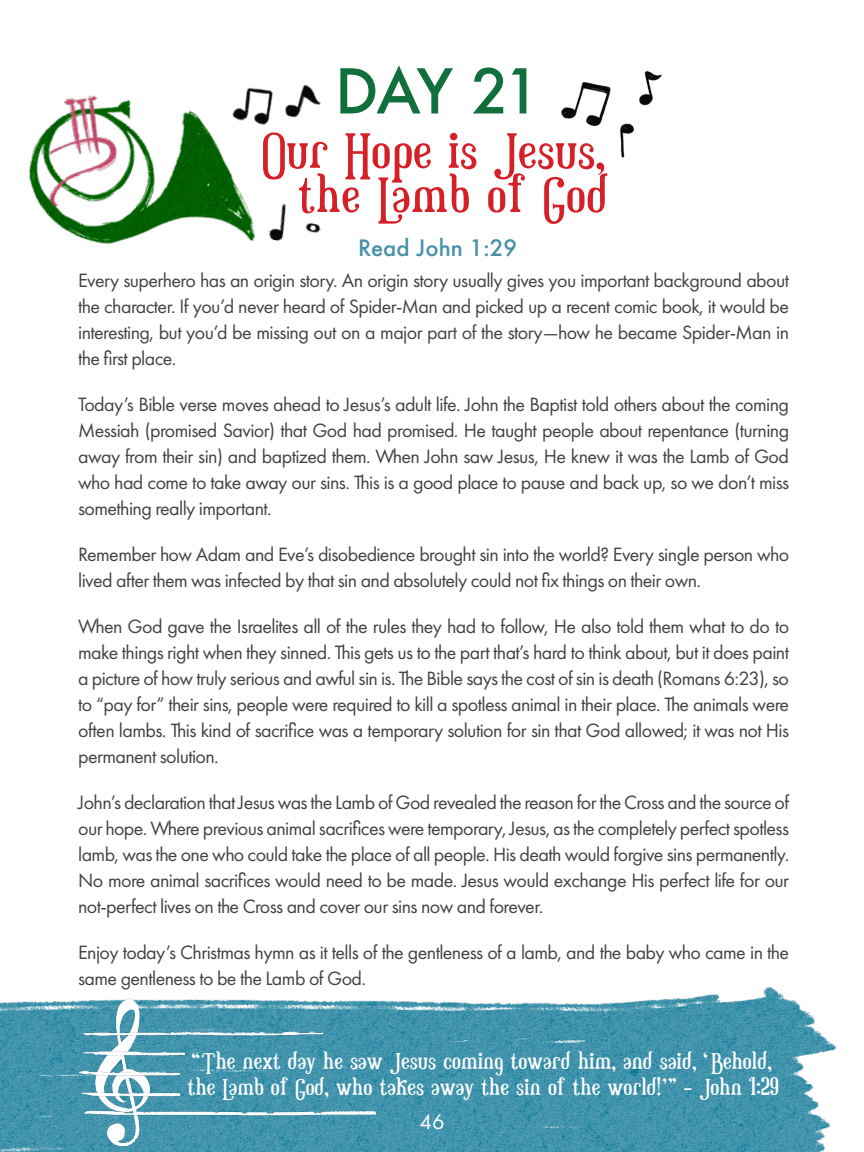
<style>
.page{position:relative;width:864px;height:1152px;background:#fff}
.page>*{position:absolute;margin:0;border:0;box-sizing:border-box;transform-origin:0 0}
.t1{font:66px "Little Baby";color:#d62028}
.t2{font:500 60px "Futura";color:#116f3b}
.t3{font:30px/26px "Little Baby";color:#fff;text-align:center}
.t4{font:500 22px "Futura";color:#4591a7}
.t5{font:22px "Futura PT";color:#fff}
.t6{font:20px/26px "Futura PT";letter-spacing:-.03em;color:#434343;text-align:justify}
</style>
<div class="page">
<img style="left:0;top:987px;width:837px;height:165px">
<img style="left:93px;top:994px;width:61px;height:151px">
<img style="left:78px;top:1105px;width:297px;height:17px">
<img style="left:78px;top:1087px;width:101px;height:12px">
<img style="left:78px;top:1065px;width:101px;height:20px">
<img style="left:78px;top:1046px;width:106px;height:17px">
<img style="left:78px;top:1022px;width:245px;height:20px">
<img style="left:29px;top:95px;width:227px;height:149px">
<img style="left:561px;top:71px;width:101px;height:87px">
<img style="left:268px;top:203px;width:53px;height:38px">
<img style="left:206px;top:84px;width:115px;height:82px">
<p class="t2" style="left:335px;top:50px;width:207px">DAY 21</p>
<p class="t1" style="left:262px;top:118px;width:345px">Our Hope is Jesus,</p>
<p class="t1" style="left:298px;top:162px;width:312px">the Lamb of God</p>
<p class="t4" style="left:358px;top:232px;width:160px">Read John 1:29</p>
<p class="t6" style="left:78px;top:268px;width:712px">Every superhero has an origin story. An origin story usually gives you important background about the character. If you’d never heard of Spider-Man and picked up a recent comic book, it would be interesting, but you’d be missing out on a major part of the story—how he became Spider-Man in the first place.</p>
<p class="t6" style="left:78px;top:392px;width:713px">Today’s Bible verse moves ahead to Jesus’s adult life. John the Baptist told others about the coming Messiah (promised Savior) that God had promised. He taught people about repentance (turning away from their sin) and baptized them. When John saw Jesus, He knew it was the Lamb of God who had come to take away our sins. This is a good place to pause and back up, so we don’t miss something really important.</p>
<p class="t6" style="left:78px;top:542px;width:712px">Remember how Adam and Eve’s disobedience brought sin into the world? Every single person who lived after them was infected by that sin and absolutely could not fix things on their own.</p>
<p class="t6" style="left:78px;top:614px;width:713px">When God gave the Israelites all of the rules they had to follow, He also told them what to do to make things right when they sinned. This gets us to the part that’s hard to think about, but it does paint a picture of how truly serious and awful sin is. The Bible says the cost of sin is death (Romans 6:23), so to “pay for” their sins, people were required to kill a spotless animal in their place. The animals were often lambs. This kind of sacrifice was a temporary solution for sin that God allowed; it was not His permanent solution.</p>
<p class="t6" style="left:78px;top:790px;width:713px">John’s declaration that Jesus was the Lamb of God revealed the reason for the Cross and the source of our hope. Where previous animal sacrifices were temporary, Jesus, as the completely perfect spotless lamb, was the one who could take the place of all people. His death would forgive sins permanently.<br>No more animal sacrifices would need to be made. Jesus would exchange His perfect life for our not-perfect lives on the Cross and cover our sins now and forever.</p>
<p class="t6" style="left:78px;top:940px;width:713px">Enjoy today’s Christmas hymn as it tells of the gentleness of a lamb, and the baby who came in the same gentleness to be the Lamb of God.</p>
<p class="t3" style="left:188px;top:1050px;width:593px">The next day he saw Jesus coming toward him, and said, Behold, the Lamb of God, who takes away the sin of the world! ” - John 1:29</p>
<p class="t3" style="left:200px;top:1061px;width:9px;rotate:-180deg">“</p>
<p class="t3" style="left:708px;top:1075px;width:6px;rotate:-180deg">,</p>
<p class="t3" style="left:663px;top:1061px;width:6px">,</p>
<p class="t5" style="left:419px;top:1108px;width:27px">46</p>
</div>
